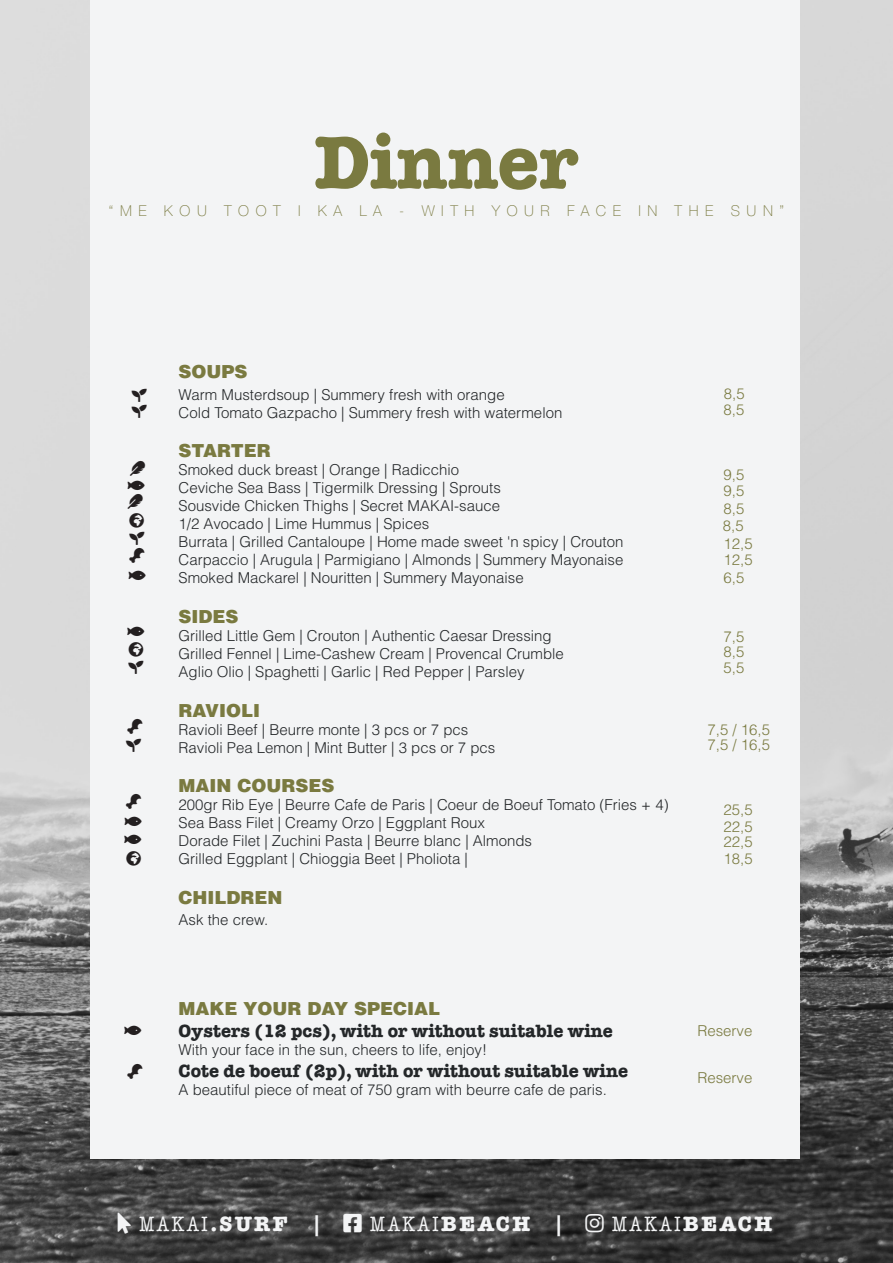
<style>
.page{position:relative;width:893px;height:1263px;background:#fff}
.page>*{position:absolute;margin:0;border:0;box-sizing:border-box;transform-origin:0 0}
.t1{font:700 75px "American Typewriter Std";color:#7a7a40}
.t2{font:700 21px "American Typewriter Std";letter-spacing:.11em;color:#f3f4f5}
.t3{font:condensed 21px "American Typewriter Std";letter-spacing:.11em;color:#f3f4f5}
.t4{font:700 18px "American Typewriter Std";color:#242729}
.t5{font:900 18px "Helvetica LT Std";color:#7a7a40}
.t6{font:300 15px "Helvetica LT Std";color:#242729}
.t7{font:300 15px "Helvetica LT Std";color:#7a7a40}
.t8{font:100 15px "Helvetica Neue LT Std";letter-spacing:.45em;color:#7a7a40}
.t9{font:15px "Font Awesome 5 Free Solid";color:#231f20}
.s1{font-weight:400;font-stretch:condensed}
.s2{font-weight:700;font-stretch:normal}
</style>
<div class="page">
<img style="left:0;top:0;width:893px;height:1263px">
<div style="left:91px;top:0;width:709px;height:1159px;background:#f3f4f5"></div>
<svg style="left:118px;top:1212px;width:13px;height:21px"></svg>
<svg style="left:343px;top:1213px;width:19px;height:19px"></svg>
<svg style="left:585px;top:1213px;width:19px;height:19px"></svg>
<p class="t1" style="left:314px;top:118px;width:265px">Dinner</p>
<p class="t8" style="left:109px;top:202px;width:677px">“ME KOU TOOT I KA LA - WITH YOUR FACE IN THE SUN”</p>
<p class="t9" style="left:132px;top:388px;width:16px">▲●■</p>
<p class="t9" style="left:132px;top:403px;width:16px">▲●■</p>
<p class="t9" style="left:130px;top:531px;width:16px">▲●■</p>
<p class="t9" style="left:130px;top:548px;width:17px">◆▲▼▼</p>
<p class="t9" style="left:128px;top:660px;width:16px">▲●■</p>
<p class="t9" style="left:127px;top:718px;width:17px">◆▲▼▼</p>
<p class="t9" style="left:126px;top:738px;width:17px">▲●■</p>
<p class="t9" style="left:126px;top:794px;width:17px">◆▲▼▼</p>
<p class="t9" style="left:127px;top:1064px;width:17px">◆▲▼▼</p>
<p class="t5" style="left:179px;top:360px;width:70px">SOUPS</p>
<p class="t6" style="left:179px;top:385px;width:328px">Warm Musterdsoup | Summery fresh with orange</p>
<p class="t6" style="left:179px;top:403px;width:385px">Cold Tomato Gazpacho | Summery fresh with watermelon</p>
<p class="t5" style="left:179px;top:439px;width:94px">STARTER</p>
<p class="t6" style="left:179px;top:461px;width:282px">Smoked duck breast | Orange | Radicchio</p>
<p class="t6" style="left:179px;top:479px;width:324px">Ceviche Sea Bass | Tigermilk Dressing | Sprouts</p>
<p class="t6" style="left:179px;top:497px;width:323px">Sousvide Chicken Thighs | Secret MAKAI-sauce</p>
<p class="t6" style="left:179px;top:515px;width:252px">1/2 Avocado | Lime Hummus | Spices</p>
<p class="t6" style="left:179px;top:533px;width:446px">Burrata | Grilled Cantaloupe | Home made sweet 'n spicy | Crouton</p>
<p class="t6" style="left:179px;top:551px;width:446px">Carpaccio | Arugula | Parmigiano | Almonds | Summery Mayonaise</p>
<p class="t6" style="left:179px;top:569px;width:347px">Smoked Mackarel | Nouritten | Summery Mayonaise</p>
<p class="t5" style="left:179px;top:605px;width:61px">SIDES</p>
<p class="t6" style="left:179px;top:626px;width:375px">Grilled Little Gem | Crouton | Authentic Caesar Dressing</p>
<p class="t6" style="left:179px;top:644px;width:387px">Grilled Fennel | Lime-Cashew Cream | Provencal Crumble</p>
<p class="t6" style="left:179px;top:662px;width:347px">Aglio Olio | Spaghetti | Garlic | Red Pepper | Parsley</p>
<p class="t5" style="left:179px;top:698px;width:83px">RAVIOLI</p>
<p class="t6" style="left:179px;top:720px;width:291px">Ravioli Beef | Beurre monte | 3 pcs or 7 pcs</p>
<p class="t6" style="left:179px;top:738px;width:318px">Ravioli Pea Lemon | Mint Butter | 3 pcs or 7 pcs</p>
<p class="t5" style="left:179px;top:774px;width:157px">MAIN COURSES</p>
<p class="t6" style="left:179px;top:795px;width:492px">200gr Rib Eye | Beurre Cafe de Paris | Coeur de Boeuf Tomato (Fries + 4)</p>
<p class="t6" style="left:179px;top:813px;width:308px">Sea Bass Filet | Creamy Orzo | Eggplant Roux</p>
<p class="t6" style="left:179px;top:831px;width:355px">Dorade Filet | Zuchini Pasta | Beurre blanc | Almonds</p>
<p class="t6" style="left:179px;top:849px;width:291px">Grilled Eggplant | Chioggia Beet | Pholiota |</p>
<p class="t5" style="left:179px;top:885px;width:106px">CHILDREN</p>
<p class="t6" style="left:179px;top:911px;width:91px">Ask the crew.</p>
<p class="t5" style="left:179px;top:997px;width:263px">MAKE YOUR DAY SPECIAL</p>
<p class="t4" style="left:179px;top:1020px;width:436px">Oysters (12 pcs), with or without suitable wine</p>
<p class="t6" style="left:179px;top:1040px;width:310px">With your face in the sun, cheers to life, enjoy!</p>
<p class="t4" style="left:179px;top:1060px;width:451px">Cote de boeuf (2p), with or without suitable wine</p>
<p class="t6" style="left:179px;top:1080px;width:430px">A beautiful piece of meat of 750 gram with beurre cafe de paris.</p>
<p class="t7" style="left:724px;top:385px;width:22px">8,5</p>
<p class="t7" style="left:723px;top:401px;width:22px">8,5</p>
<p class="t7" style="left:723px;top:465px;width:22px">9,5</p>
<p class="t7" style="left:723px;top:500px;width:22px">8,5</p>
<p class="t7" style="left:723px;top:481px;width:22px">9,5</p>
<p class="t7" style="left:723px;top:516px;width:22px">8,5</p>
<p class="t7" style="left:723px;top:534px;width:31px">12,5</p>
<p class="t7" style="left:723px;top:551px;width:31px">12,5</p>
<p class="t7" style="left:723px;top:568px;width:22px">6,5</p>
<p class="t7" style="left:723px;top:627px;width:22px">7,5</p>
<p class="t7" style="left:723px;top:643px;width:22px">8,5</p>
<p class="t7" style="left:723px;top:658px;width:22px">5,5</p>
<p class="t7" style="left:708px;top:720px;width:64px">7,5 / 16,5</p>
<p class="t7" style="left:708px;top:735px;width:64px">7,5 / 16,5</p>
<p class="t7" style="left:723px;top:801px;width:31px">25,5</p>
<p class="t7" style="left:723px;top:817px;width:31px">22,5</p>
<p class="t7" style="left:723px;top:832px;width:31px">22,5</p>
<p class="t7" style="left:723px;top:849px;width:31px">18,5</p>
<p class="t7" style="left:697px;top:1021px;width:57px">Reserve</p>
<p class="t7" style="left:697px;top:1068px;width:57px">Reserve</p>
<p class="t2" style="left:139px;top:1211px;width:186px"><span class="s1">MAKAI</span>.SURF |</p>
<p class="t2" style="left:370px;top:1211px;width:197px"><span class="s1">MAKAI</span>BEACH |</p>
<p class="t3" style="left:612px;top:1212px;width:162px">MAKAI<span class="s2">BEACH</span></p>
</div>
